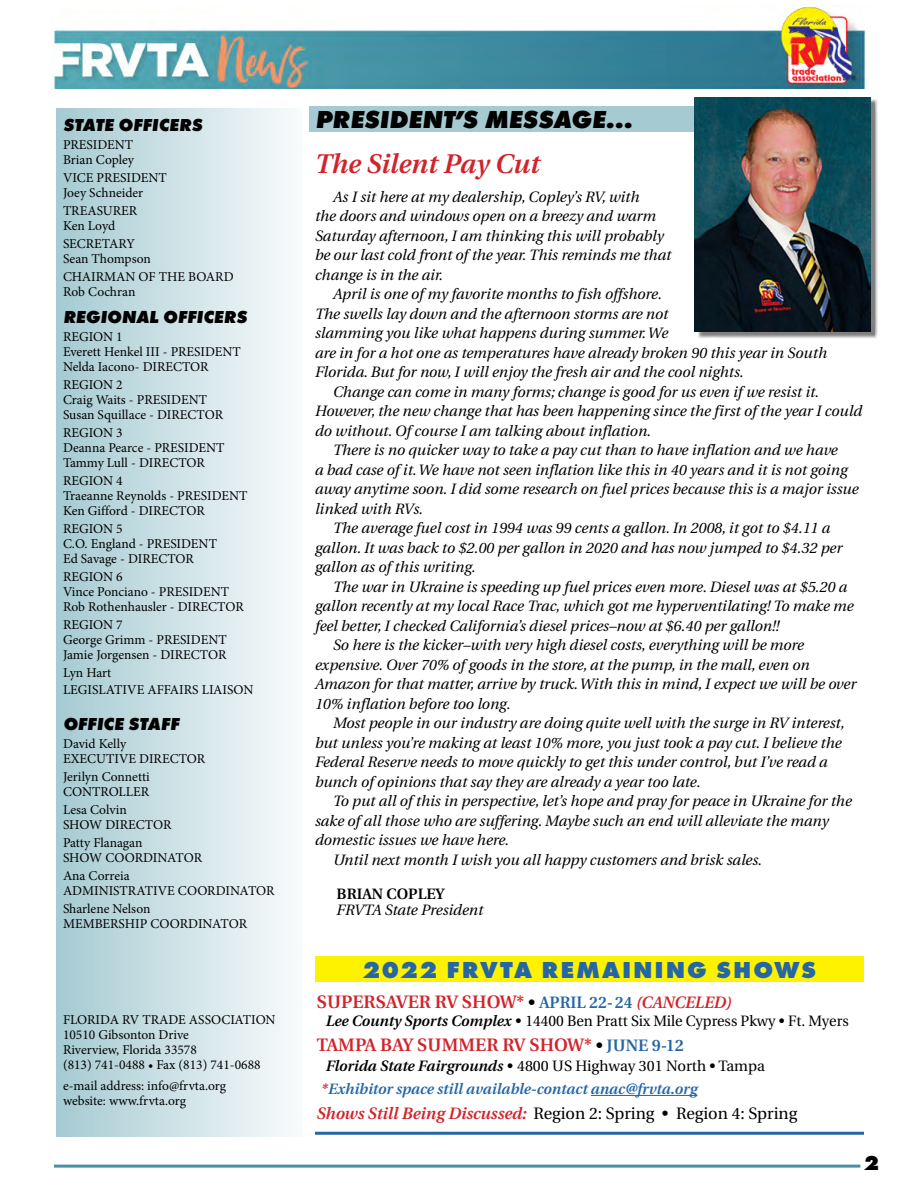
<style>
.page{position:relative;width:918px;height:1188px;background:#fff}
.page>*{position:absolute;margin:0;border:0;box-sizing:border-box;transform-origin:0 0}
.t1{font:italic 600 27px "Utopia";color:#d2232a}
.t2{font:italic 800 25.5px "Futura T";color:#000}
.t3{font:800 24px "Futura T";letter-spacing:.075em;color:#2466a6}
.t4{font:800 21px "Futura T";color:#000}
.t5{font:600 18px "Utopia";color:#d2232a}
.t6{font:italic 800 18px "Futura T";color:#000}
.t7{font:16.5px "Utopia";color:#000}
.t8{font:italic 15px/19.5px "Utopia";color:#000}
.t9{font:15px "Utopia";color:#000}
.t10{font:italic 600 15px "Utopia";color:#2466a6}
.t11{font:600 15px "Utopia";color:#000}
.t12{font:13.5px/15px "Minion Pro";color:#000}
.s1{font-size:16.5px;color:#000}
.s2{font-size:16.5px;color:#2466a6}
.s3{font-style:italic;font-size:16.5px}
.s4{font-weight:600;font-style:italic}
.s5{color:#d2232a}
.s6{font-weight:600;font-style:italic;color:#d2232a}
</style>
<div class="page">
<img style="left:53px;top:5px;width:814px;height:84px">
<div style="left:56px;top:108px;width:246px;height:1028px;background:linear-gradient(to right,#a5cad2,#f8fbfb)"></div>
<hr style="left:54px;top:1165px;width:806px;height:3px;background:#4491a1">
<hr style="left:591px;top:1095px;width:106px;height:1px;background:#2466a6">
<div style="left:315px;top:956px;width:549px;height:25px;background:#fff200"></div>
<hr style="left:315px;top:1132px;width:549px;height:3px;background:#2466a6">
<div style="left:310px;top:106px;width:532px;height:25px;background:#a5cad2"></div>
<div style="left:697px;top:99px;width:181px;height:240px;background:#000;opacity:.5"></div>
<img style="left:695px;top:97px;width:176px;height:234px">
<p class="t6" style="left:63px;top:114px;width:141px">STATE OFFICERS</p>
<p class="t12" style="left:63px;top:137px;width:73px">PRESIDENT<br>Brian Copley</p>
<p class="t12" style="left:63px;top:170px;width:105px">VICE PRESIDENT<br>Joey Schneider</p>
<p class="t12" style="left:63px;top:203px;width:76px">TREASURER<br>Ken Loyd</p>
<p class="t12" style="left:63px;top:236px;width:89px">SECRETARY<br>Sean Thompson</p>
<p class="t12" style="left:63px;top:269px;width:172px">CHAIRMAN OF THE BOARD<br>Rob Cochran</p>
<p class="t6" style="left:63px;top:306px;width:185px">REGIONAL OFFICERS</p>
<p class="t12" style="left:63px;top:329px;width:179px">REGION 1<br>Everett Henkel III - PRESIDENT<br>Nelda Iacono- DIRECTOR</p>
<p class="t12" style="left:63px;top:377px;width:162px">REGION 2<br>Craig Waits - PRESIDENT<br>Susan Squillace - DIRECTOR</p>
<p class="t12" style="left:63px;top:425px;width:163px">REGION 3<br>Deanna Pearce - PRESIDENT<br>Tammy Lull - DIRECTOR</p>
<p class="t12" style="left:63px;top:473px;width:186px">REGION 4<br>Traeanne Reynolds - PRESIDENT<br>Ken Gifford - DIRECTOR</p>
<p class="t12" style="left:63px;top:521px;width:156px">REGION 5<br>C.O. England - PRESIDENT<br>Ed Savage - DIRECTOR</p>
<p class="t12" style="left:63px;top:569px;width:182px">REGION 6<br>Vince Ponciano - PRESIDENT<br>Rob Rothenhausler - DIRECTOR</p>
<p class="t12" style="left:63px;top:617px;width:165px">REGION 7<br>George Grimm - PRESIDENT<br>Jamie Jorgensen - DIRECTOR</p>
<p class="t12" style="left:63px;top:665px;width:192px;line-height:16.5px">Lyn Hart<br>LEGISLATIVE AFFAIRS LIAISON</p>
<p class="t6" style="left:63px;top:713px;width:118px">OFFICE STAFF</p>
<p class="t12" style="left:63px;top:736px;width:144px">David Kelly<br>EXECUTIVE DIRECTOR</p>
<p class="t12" style="left:63px;top:769px;width:88px">Jerilyn Connetti<br>CONTROLLER</p>
<p class="t12" style="left:63px;top:802px;width:110px">Lesa Colvin<br>SHOW DIRECTOR</p>
<p class="t12" style="left:63px;top:835px;width:141px">Patty Flanagan<br>SHOW COORDINATOR</p>
<p class="t12" style="left:63px;top:868px;width:213px">Ana Correia<br>ADMINISTRATIVE COORDINATOR</p>
<p class="t12" style="left:63px;top:901px;width:186px">Sharlene Nelson<br>MEMBERSHIP COORDINATOR</p>
<p class="t12" style="left:63px;top:1012px;width:214px">FLORIDA RV TRADE ASSOCIATION<br>10510 Gibsonton Drive<br>Riverview, Florida 33578<br>(813) 741-0488 • Fax (813) 741-0688</p>
<p class="t12" style="left:63px;top:1078px;width:165px">e-mail address: info@frvta.org website: www.frvta.org</p>
<h2 class="t2" style="left:315px;top:104px;width:319px">PRESIDENT’S MESSAGE...</h2>
<h1 class="t1" style="left:315px;top:149px;width:226px">The Silent Pay Cut</h1>
<p class="t8" style="left:315px;top:187px;width:358px;text-indent:18px">As I sit here at my dealership, Copley’s RV, with<br>the doors and windows open on a breezy and warm Saturday afternoon, I am thinking this will probably be our last cold front of the year. This reminds me that change is in the air.</p>
<p class="t8" style="left:315px;top:285px;width:514px;text-indent:18px">April is one of my favorite months to fish offshore.<br>The swells lay down and the afternoon storms are not<br>slamming you like what happens during summer. We<br>are in for a hot one as temperatures have already broken 90 this year in South Florida. But for now, I will enjoy the fresh air and the cool nights.</p>
<p class="t8" style="left:333px;top:382px;width:488px">Change can come in many forms; change is good for us even if we resist it.</p>
<p class="t8" style="left:315px;top:402px;width:549px">However, the new change that has been happening since the first of the year I could</p>
<p class="t8" style="left:315px;top:421px;width:338px">do without. Of course I am talking about inflation.</p>
<p class="t8" style="left:333px;top:441px;width:506px">There is no quicker way to take a pay cut than to have inflation and we have</p>
<p class="t8" style="left:315px;top:460px;width:534px">a bad case of it. We have not seen inflation like this in 40 years and it is not going</p>
<p class="t8" style="left:315px;top:480px;width:545px">away anytime soon. I did some research on fuel prices because this is a major issue</p>
<p class="t8" style="left:315px;top:499px;width:110px">linked with RVs.</p>
<p class="t8" style="left:333px;top:519px;width:499px">The average fuel cost in 1994 was 99 cents a gallon. In 2008, it got to $4.11 a</p>
<p class="t8" style="left:315px;top:538px;width:529px">gallon. It was back to $2.00 per gallon in 2020 and has now jumped to $4.32 per</p>
<p class="t8" style="left:315px;top:558px;width:162px">gallon as of this writing.</p>
<p class="t8" style="left:333px;top:577px;width:516px">The war in Ukraine is speeding up fuel prices even more. Diesel was at $5.20 a</p>
<p class="t8" style="left:315px;top:597px;width:540px">gallon recently at my local Race Trac, which got me hyperventilating! To make me</p>
<p class="t8" style="left:315px;top:616px;width:466px">feel better, I checked California’s diesel prices–now at $6.40 per gallon!!</p>
<p class="t8" style="left:333px;top:636px;width:473px">So here is the kicker–with very high diesel costs, everything will be more</p>
<p class="t8" style="left:315px;top:655px;width:496px">expensive. Over 70% of goods in the store, at the pump, in the mall, even on</p>
<p class="t8" style="left:315px;top:675px;width:543px">Amazon for that matter, arrive by truck. With this in mind, I expect we will be over</p>
<p class="t8" style="left:315px;top:694px;width:197px">10% inflation before too long.</p>
<p class="t8" style="left:333px;top:714px;width:513px">Most people in our industry are doing quite well with the surge in RV interest,</p>
<p class="t8" style="left:315px;top:733px;width:528px">but unless you’re making at least 10% more, you just took a pay cut. I believe the</p>
<p class="t8" style="left:315px;top:753px;width:514px">Federal Reserve needs to move quickly to get this under control, but I’ve read a</p>
<p class="t8" style="left:315px;top:772px;width:387px">bunch of opinions that say they are already a year too late.</p>
<p class="t8" style="left:333px;top:792px;width:520px">To put all of this in perspective, let’s hope and pray for peace in Ukraine for the</p>
<p class="t8" style="left:315px;top:811px;width:515px">sake of all those who are suffering. Maybe such an end will alleviate the many</p>
<p class="t8" style="left:315px;top:831px;width:196px">domestic issues we have here.</p>
<p class="t8" style="left:333px;top:850px;width:431px">Until next month I wish you all happy customers and brisk sales.</p>
<p class="t11" style="left:337px;top:885px;width:110px">BRIAN COPLEY</p>
<p class="t8" style="left:337px;top:901px;width:148px">FRVTA State President</p>
<h3 class="t3" style="left:363px;top:955px;width:455px">2022 FRVTA REMAINING SHOWS</h3>
<p class="t5" style="left:317px;top:992px;width:417px">SUPERSAVER RV SHOW* <span class="s1">•</span> <span class="s2">APRIL 22- 24</span> <span class="s3">(CANCELED)</span></p>
<p class="t9" style="left:326px;top:1013px;width:524px"><span class="s4">Lee County Sports Complex •</span> 14400 Ben Pratt Six Mile Cypress Pkwy • Ft. Myers</p>
<p class="t5" style="left:317px;top:1035px;width:369px">TAMPA BAY SUMMER RV SHOW* <span class="s1">•</span> <span class="s2">JUNE 9-12</span></p>
<p class="t9" style="left:326px;top:1057px;width:441px"><span class="s4">Florida State Fairgrounds •</span> 4800 US Highway 301 North • Tampa</p>
<p class="t10" style="left:321px;top:1080px;width:378px"><span class="s5">*</span>Exhibitor space still available-contact anac@frvta.org</p>
<p class="t7" style="left:317px;top:1105px;width:482px"><span class="s6">Shows Still Being Discussed:</span> Region 2: Spring • Region 4: Spring</p>
<h3 class="t4" style="left:864px;top:1150px;width:16px">2</h3>
</div>
